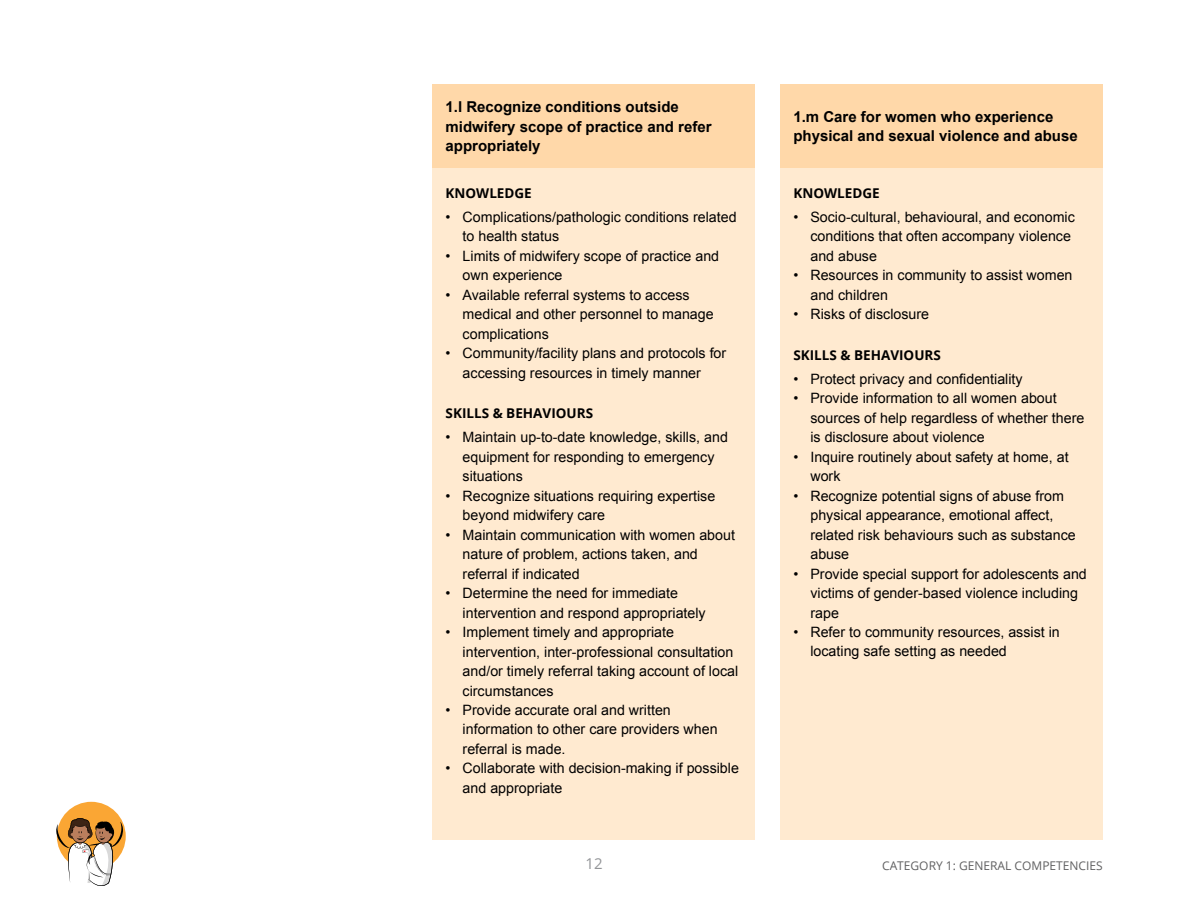
<style>
.page{position:relative;width:1188px;height:918px;background:#fff}
.page>*{position:absolute;margin:0;border:0;box-sizing:border-box;transform-origin:0 0}
.t1{font:700 15px/19.5px "Arial";color:#000}
.t2{font:15px "Open Sans";color:#939598}
.t3{font:14.25px/19.5px "Arial";color:#000}
.t4{font:700 13.5px "Open Sans";color:#000}
.t5{font:12px "Open Sans";color:#606061}
</style>
<div class="page">
<div style="left:57px;top:802px;width:69px;height:69px;background:#faa634;border-radius:50%"></div>
<svg style="left:56px;top:818px;width:67px;height:68px"></svg>
<div style="left:433px;top:84px;width:322px;height:84px;background:#ffd8a9"></div>
<div style="left:433px;top:168px;width:322px;height:672px;background:#ffead0"></div>
<div style="left:781px;top:84px;width:322px;height:84px;background:#ffd8a9"></div>
<div style="left:781px;top:168px;width:322px;height:672px;background:#ffead0"></div>
<p class="t1" style="left:446px;top:98px;width:267px">1.l Recognize conditions outside midwifery scope of practice and refer appropriately</p>
<p class="t4" style="left:446px;top:184px;width:88px">KNOWLEDGE</p>
<p class="t3" style="left:463px;top:207px;width:276px;text-indent:-17px">• Complications/pathologic conditions related to health status</p>
<p class="t3" style="left:463px;top:246px;width:258px;text-indent:-17px">• Limits of midwifery scope of practice and own experience</p>
<p class="t3" style="left:463px;top:285px;width:253px;text-indent:-17px">• Available referral systems to access medical and other personnel to manage complications</p>
<p class="t3" style="left:446px;top:344px;width:282px;text-align:center">• Community/facility plans and protocols for accessing resources in timely manner</p>
<p class="t4" style="left:446px;top:404px;width:149px">SKILLS &amp; BEHAVIOURS</p>
<p class="t3" style="left:463px;top:427px;width:267px;text-indent:-17px">• Maintain up-to-date knowledge, skills, and equipment for responding to emergency situations</p>
<p class="t3" style="left:463px;top:486px;width:254px;text-indent:-17px">• Recognize situations requiring expertise beyond midwifery care</p>
<p class="t3" style="left:463px;top:525px;width:274px;text-indent:-17px">• Maintain communication with women about nature of problem, actions taken, and referral if indicated</p>
<p class="t3" style="left:463px;top:583px;width:245px;text-indent:-17px">• Determine the need for immediate intervention and respond appropriately</p>
<p class="t3" style="left:463px;top:622px;width:277px;text-indent:-17px">• Implement timely and appropriate intervention, inter-professional consultation and/or timely referral taking account of local circumstances</p>
<p class="t3" style="left:463px;top:700px;width:257px;text-indent:-17px">• Provide accurate oral and written information to other care providers when referral is made.</p>
<p class="t3" style="left:463px;top:759px;width:278px;text-indent:-17px">• Collaborate with decision-making if possible and appropriate</p>
<p class="t1" style="left:793px;top:107px;width:286px">1.m Care for women who experience physical and sexual violence and abuse</p>
<p class="t4" style="left:793px;top:184px;width:88px">KNOWLEDGE</p>
<p class="t3" style="left:810px;top:207px;width:266px;text-indent:-17px">• Socio-cultural, behavioural, and economic conditions that often accompany violence and abuse</p>
<p class="t3" style="left:810px;top:266px;width:264px;text-indent:-17px">• Resources in community to assist women and children</p>
<p class="t3" style="left:793px;top:305px;width:137px">• Risks of disclosure</p>
<p class="t4" style="left:793px;top:345px;width:149px">SKILLS &amp; BEHAVIOURS</p>
<p class="t3" style="left:793px;top:369px;width:231px">• Protect privacy and confidentiality</p>
<p class="t3" style="left:810px;top:388px;width:276px;text-indent:-17px">• Provide information to all women about sources of help regardless of whether there is disclosure about violence</p>
<p class="t3" style="left:810px;top:447px;width:260px;text-indent:-17px">• Inquire routinely about safety at home, at work</p>
<p class="t3" style="left:810px;top:486px;width:267px;text-indent:-17px">• Recognize potential signs of abuse from physical appearance, emotional affect, related risk behaviours such as substance abuse</p>
<p class="t3" style="left:810px;top:564px;width:278px;text-indent:-17px">• Provide special support for adolescents and victims of gender-based violence including rape</p>
<p class="t3" style="left:810px;top:622px;width:251px;text-indent:-17px">• Refer to community resources, assist in locating safe setting as needed</p>
<p class="t2" style="left:585px;top:853px;width:19px">12</p>
<p class="t5" style="left:882px;top:858px;width:17px">CATEGORY</p>
<p class="t5" style="left:946px;top:858px;width:158px">1: GENERAL COMPETENCIES</p>
</div>
